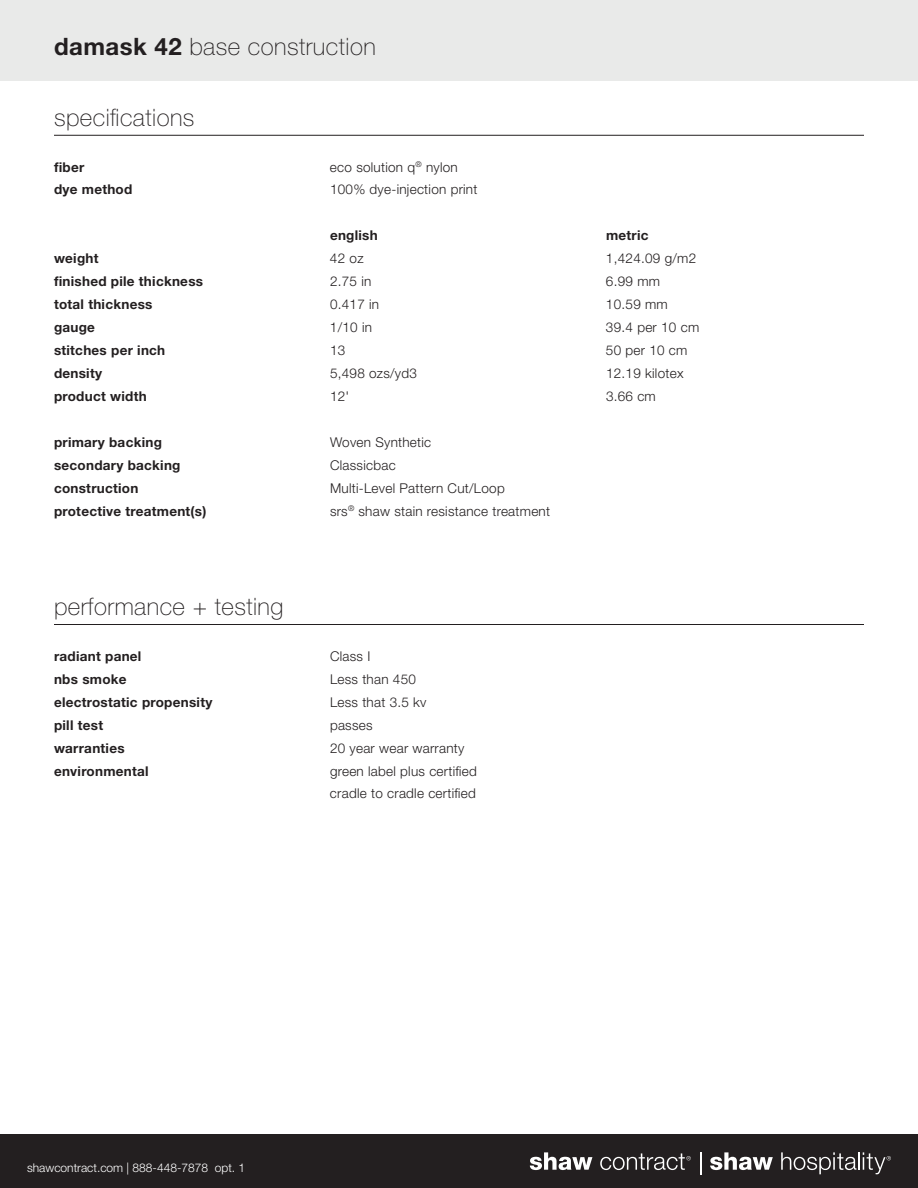
<style>
.page{position:relative;width:918px;height:1188px;background:#fff}
.page>*{position:absolute;margin:0;border:0;box-sizing:border-box;transform-origin:0 0}
.t1{font:100 24px "Helvetica Neue LT";letter-spacing:.02em;color:#231f20}
.t2{font:300 13.5px "Helvetica Neue LT Std";letter-spacing:.02em;color:#231f20}
.t3{font:700 13.5px "Helvetica Neue LT Std";letter-spacing:.02em;color:#231f20}
.COPY{font:300 12px "Helvetica Neue LT";color:#fff}
.s1{font-family:"Helvetica Neue LT Std";font-weight:700}
</style>
<div class="page">
<div style="left:0;top:0;width:918px;height:81px;background:#e9eae9"></div>
<div style="left:0;top:1134px;width:918px;height:54px;background:#231f20"></div>
<hr style="left:54px;top:135px;width:810px;height:1px;background:#231f20">
<svg style="left:700px;top:1152px;width:1px;height:23px"></svg>
<svg style="left:710px;top:1152px;width:63px;height:18px"></svg>
<svg style="left:530px;top:1152px;width:62px;height:18px"></svg>
<svg style="left:600px;top:1153px;width:91px;height:17px"></svg>
<svg style="left:781px;top:1152px;width:110px;height:22px"></svg>
<hr style="left:54px;top:624px;width:810px;height:1px;background:#231f20">
<p class="t1" style="left:54px;top:33px;width:323px"><span class="s1">damask 42</span> base construction</p>
<p class="t1" style="left:54px;top:104px;width:142px">specifications</p>
<p class="t3" style="left:54px;top:158px;width:32px">fiber</p>
<p class="t2" style="left:330px;top:158px;width:129px">eco solution q<sup>®</sup> nylon</p>
<p class="t3" style="left:54px;top:181px;width:80px">dye method</p>
<p class="t2" style="left:330px;top:181px;width:149px">100% dye-injection print</p>
<p class="t3" style="left:330px;top:227px;width:49px">english</p>
<p class="t3" style="left:606px;top:227px;width:44px">metric</p>
<p class="t3" style="left:54px;top:250px;width:46px">weight</p>
<p class="t2" style="left:330px;top:250px;width:35px">42 oz</p>
<p class="t2" style="left:606px;top:250px;width:92px">1,424.09 g/m2</p>
<p class="t3" style="left:54px;top:273px;width:151px">finished pile thickness</p>
<p class="t2" style="left:330px;top:273px;width:43px">2.75 in</p>
<p class="t2" style="left:606px;top:273px;width:56px">6.99 mm</p>
<p class="t3" style="left:54px;top:296px;width:100px">total thickness</p>
<p class="t2" style="left:330px;top:296px;width:51px">0.417 in</p>
<p class="t2" style="left:606px;top:296px;width:63px">10.59 mm</p>
<p class="t3" style="left:54px;top:319px;width:43px">gauge</p>
<p class="t2" style="left:330px;top:319px;width:44px">1/10 in</p>
<p class="t2" style="left:606px;top:319px;width:95px">39.4 per 10 cm</p>
<p class="t3" style="left:54px;top:342px;width:113px">stitches per inch</p>
<p class="t2" style="left:330px;top:342px;width:17px">13</p>
<p class="t2" style="left:606px;top:342px;width:83px">50 per 10 cm</p>
<p class="t3" style="left:54px;top:365px;width:50px">density</p>
<p class="t2" style="left:330px;top:365px;width:89px">5,498 ozs/yd3</p>
<p class="t2" style="left:606px;top:365px;width:79px">12.19 kilotex</p>
<p class="t3" style="left:54px;top:388px;width:94px">product width</p>
<p class="t2" style="left:330px;top:388px;width:21px">12'</p>
<p class="t2" style="left:606px;top:388px;width:51px">3.66 cm</p>
<p class="t3" style="left:54px;top:434px;width:109px">primary backing</p>
<p class="t2" style="left:330px;top:434px;width:103px">Woven Synthetic</p>
<p class="t3" style="left:54px;top:457px;width:128px">secondary backing</p>
<p class="t2" style="left:330px;top:457px;width:67px">Classicbac</p>
<p class="t3" style="left:54px;top:480px;width:86px">construction</p>
<p class="t2" style="left:330px;top:480px;width:176px">Multi-Level Pattern Cut/Loop</p>
<p class="t3" style="left:54px;top:503px;width:154px">protective treatment(s)</p>
<p class="t2" style="left:330px;top:503px;width:222px">srs<sup>®</sup> shaw stain resistance treatment</p>
<p class="t1" style="left:54px;top:593px;width:231px">performance + testing</p>
<p class="t3" style="left:54px;top:648px;width:89px">radiant panel</p>
<p class="t2" style="left:330px;top:648px;width:42px">Class I</p>
<p class="t3" style="left:54px;top:671px;width:74px">nbs smoke</p>
<p class="t2" style="left:330px;top:671px;width:88px">Less than 450</p>
<p class="t3" style="left:54px;top:694px;width:160px">electrostatic propensity</p>
<p class="t2" style="left:330px;top:694px;width:98px">Less that 3.5 kv</p>
<p class="t3" style="left:54px;top:716px;width:51px">pill test</p>
<p class="t2" style="left:330px;top:717px;width:44px">passes</p>
<p class="t3" style="left:54px;top:739px;width:72px">warranties</p>
<p class="t2" style="left:330px;top:740px;width:136px">20 year wear warranty</p>
<p class="t3" style="left:54px;top:762px;width:96px">environmental</p>
<p class="t2" style="left:330px;top:762px;width:148px">green label plus certified</p>
<p class="t2" style="left:330px;top:785px;width:147px">cradle to cradle certified</p>
<p class="COPY" style="left:27px;top:1160px;width:220px">shawcontract.com | 888-448-7878 opt. 1</p>
</div>
